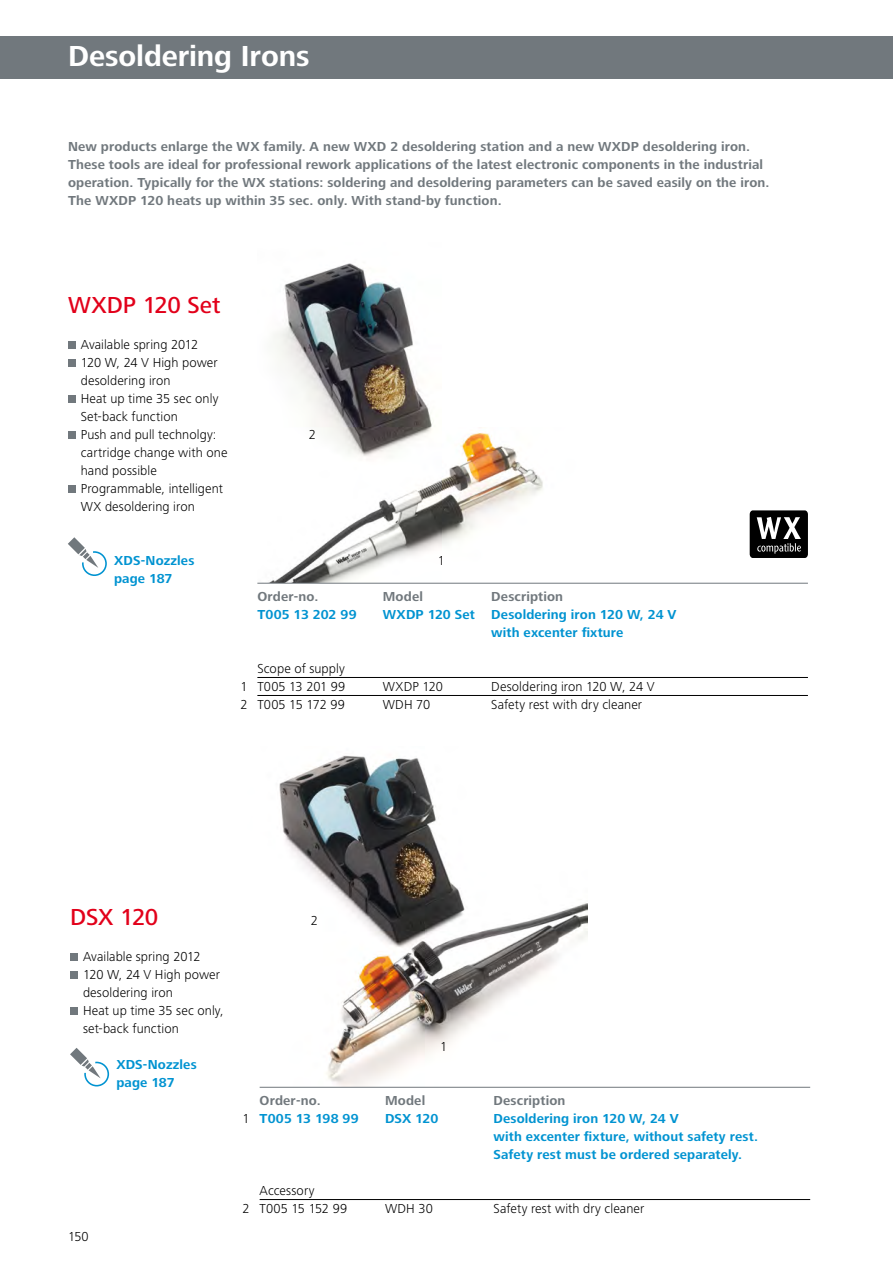
<style>
.page{position:relative;width:893px;height:1263px;background:#fff}
.page>*{position:absolute;margin:0;border:0;box-sizing:border-box;transform-origin:0 0}
.t1{font:700 30px "Frutiger Next LT";letter-spacing:-.005em;color:#fff}
.t2{font:500 24px "Frutiger Next LT";letter-spacing:-.01em;color:#e2001a}
.t3{font:300 13.5px/18px "Frutiger Next LT";letter-spacing:.005em;color:#000}
.t4{font:700 13.5px/18px "Frutiger Next LT";letter-spacing:.01em;color:#71787d}
.t5{font:700 13.5px/18px "Frutiger Next LT";letter-spacing:.01em;color:#0093d1}
.s1{font-weight:300;color:#000}
</style>
<div class="page">
<div style="left:0;top:36px;width:893px;height:43px;background:#71787d"></div>
<img style="left:257px;top:263px;width:347px;height:320px">
<img style="left:259px;top:755px;width:328px;height:332px">
<svg style="left:750px;top:510px;width:58px;height:48px;background:#373737"></svg>
<div style="left:68px;top:342px;width:7px;height:7px;background:#71787d"></div>
<div style="left:68px;top:360px;width:7px;height:7px;background:#71787d"></div>
<div style="left:68px;top:396px;width:7px;height:7px;background:#71787d"></div>
<div style="left:68px;top:432px;width:7px;height:7px;background:#71787d"></div>
<div style="left:68px;top:486px;width:7px;height:7px;background:#71787d"></div>
<svg style="left:68px;top:537px;width:39px;height:39px"></svg>
<hr style="left:257px;top:583px;width:551px;height:1px;background:#71787d">
<hr style="left:257px;top:677px;width:551px;height:1px;background:#000">
<hr style="left:257px;top:695px;width:551px;height:1px;background:#000">
<div style="left:70px;top:954px;width:7px;height:7px;background:#71787d"></div>
<div style="left:70px;top:972px;width:7px;height:7px;background:#71787d"></div>
<div style="left:70px;top:1008px;width:7px;height:7px;background:#71787d"></div>
<svg style="left:70px;top:1048px;width:39px;height:38px"></svg>
<hr style="left:260px;top:1087px;width:550px;height:1px;background:#71787d">
<hr style="left:260px;top:1199px;width:550px;height:1px;background:#000">
<p class="t1" style="left:68px;top:39px;width:243px">Desoldering Irons</p>
<p class="t4" style="left:68px;top:137px;width:703px">New products enlarge the WX family. A new WXD 2 desoldering station and a new WXDP desoldering iron.<br>These tools are ideal for professional rework applications of the latest electronic components in the industrial operation. Typically for the WX stations: soldering and desoldering parameters can be saved easily on the iron.<br>The WXDP 120 heats up within 35 sec. only. With stand-by function.</p>
<p class="t2" style="left:68px;top:291px;width:154px">WXDP 120 Set</p>
<p class="t3" style="left:81px;top:335px;width:148px">Available spring 2012<br>120 W, 24 V High power desoldering iron<br>Heat up time 35 sec only<br>Set-back function<br>Push and pull technolgy: cartridge change with one hand possible<br>Programmable, intelligent<br>WX desoldering iron</p>
<p class="t3" style="left:309px;top:425px;width:9px">2</p>
<p class="t5" style="left:114px;top:551px;width:82px">XDS-Nozzles page 187</p>
<p class="t3" style="left:438px;top:551px;width:9px">1</p>
<p class="t4" style="left:257px;top:587px;width:63px">Order-no.</p>
<p class="t4" style="left:383px;top:587px;width:42px">Model</p>
<p class="t4" style="left:491px;top:587px;width:73px">Description</p>
<p class="t5" style="left:257px;top:605px;width:101px">T005 13 202 99</p>
<p class="t5" style="left:491px;top:605px;width:187px;text-indent:-108px">WXDP 120 Set Desoldering iron 120 W, 24 V with excenter fixture</p>
<p class="t3" style="left:240px;top:659px;width:107px;text-align:right">Scope of supply<br>1 T005 13 201 99</p>
<p class="t3" style="left:383px;top:677px;width:62px">WXDP 120</p>
<p class="t3" style="left:491px;top:677px;width:165px">Desoldering iron 120 W, 24 V</p>
<p class="t3" style="left:240px;top:695px;width:106px">2 T005 15 172 99</p>
<p class="t3" style="left:383px;top:695px;width:49px">WDH 70</p>
<p class="t3" style="left:491px;top:695px;width:152px">Safety rest with dry cleaner</p>
<p class="t2" style="left:70px;top:903px;width:90px">DSX 120</p>
<p class="t3" style="left:83px;top:947px;width:142px">Available spring 2012<br>120 W, 24 V High power desoldering iron<br>Heat up time 35 sec only, set-back function</p>
<p class="t5" style="left:116px;top:1055px;width:82px">XDS-Nozzles page 187</p>
<p class="t3" style="left:68px;top:1228px;width:22px">150</p>
<p class="t3" style="left:311px;top:911px;width:9px">2</p>
<p class="t3" style="left:440px;top:1037px;width:9px">1</p>
<p class="t4" style="left:260px;top:1091px;width:63px">Order-no.</p>
<p class="t4" style="left:385px;top:1091px;width:42px">Model</p>
<p class="t4" style="left:493px;top:1091px;width:73px">Description</p>
<p class="t5" style="left:243px;top:1109px;width:118px"><span class="s1">1</span> T005 13 198 99</p>
<p class="t5" style="left:385px;top:1109px;width:55px">DSX 120</p>
<p class="t5" style="left:493px;top:1109px;width:266px">Desoldering iron 120 W, 24 V<br>with excenter fixture, without safety rest.<br>Safety rest must be ordered separately.</p>
<p class="t3" style="left:243px;top:1181px;width:106px;text-indent:17px">Accessory<br>2 T005 15 152 99</p>
<p class="t3" style="left:385px;top:1199px;width:49px">WDH 30</p>
<p class="t3" style="left:493px;top:1199px;width:152px">Safety rest with dry cleaner</p>
</div>
